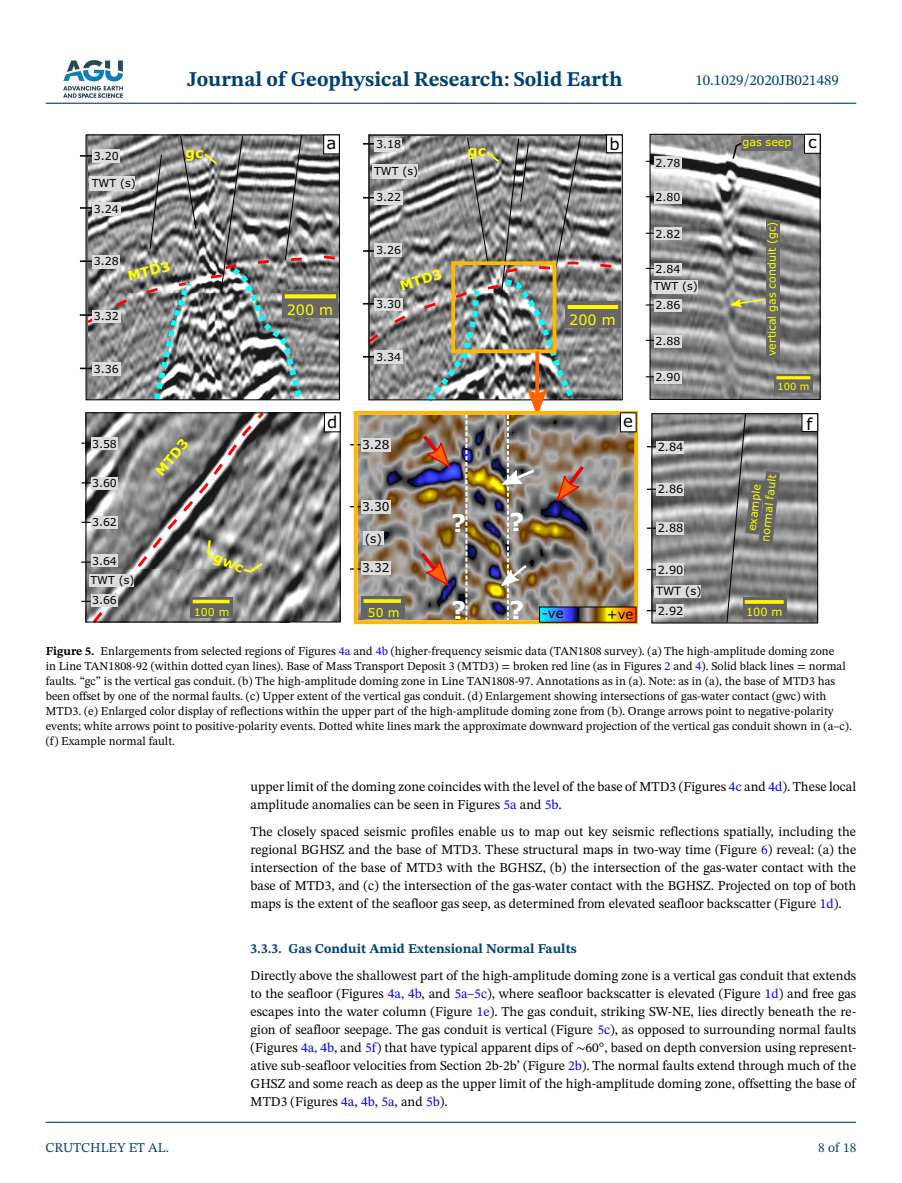
<style>
.page{position:relative;width:902px;height:1183px;background:#fff}
.page>*{position:absolute;margin:0;border:0;box-sizing:border-box;transform-origin:0 0}
.t1{font:700 24.75px "Verdana";color:#fff}
.t2{font:700 24.45px "Verdana";color:#fff}
.t3{font:700 21px "STIX Two Text";color:#004174}
.t4{font:16.5px "Verdana";color:#000}
.t5{font:15px "STIX Two Text";color:#004174}
.t6{font:14.4px "Verdana";color:#ff0}
.t7{font:700 14.25px "Verdana";color:#ff0}
.t8{font:700 13.65px "Verdana";color:#ff0}
.t9{font:13.5px/18px "STIX Two Text";color:#000;text-align:justify}
.t10{font:700 13.5px "STIX Two Text";color:#004174}
.t11{font:13.5px "STIX Two Text";color:#004174}
.t12{font:13.2px "Verdana";color:#000}
.t13{font:12.15px "Verdana";color:#000}
.t14{font:12.15px "Verdana";color:#ff0}
.t15{font:12px/15px "STIX Two Text";color:#000}
.t16{font:11.4px "Verdana";color:#000}
.t17{font:11.4px "Verdana";color:#ff0}
.t18{font:10.95px "Verdana";color:#000}
.t19{font:10.95px "Verdana";color:#ff0}
.t20{font:9.9px "Verdana";color:#ff0}
.s1{font-weight:700}
.s2{color:#00f}
.s3{font-family:"STIX Two Math"}
</style>
<div class="page">
<img style="left:63px;top:60px;width:60px;height:38px">
<hr style="left:46px;top:103px;width:810px;height:1px;background:#004174">
<hr style="left:45px;top:1121px;width:810px;height:1px;background:#004174">
<svg style="left:85px;top:134px;width:735px;height:490px;background:#979897"></svg>
<div style="left:801px;top:413px;width:17px;height:18px;background:#fff;border:1px solid #000"></div>
<div style="left:323px;top:134px;width:17px;height:20px;background:#fff;border:1px solid #000"></div>
<div style="left:606px;top:135px;width:16px;height:18px;background:#fff;border:1px solid #000"></div>
<div style="left:804px;top:134px;width:16px;height:19px;background:#fff"></div>
<div style="left:804px;top:134px;width:16px;height:20px;border:1px solid #000"></div>
<div style="left:451px;top:261px;width:105px;height:92px;border:4px solid #ffb700"></div>
<svg style="left:535px;top:351px;width:4px;height:35px"></svg>
<svg style="left:499px;top:386px;width:49px;height:25px"></svg>
<svg style="left:354px;top:411px;width:284px;height:213px;background:#92816c"></svg>
<img style="left:541px;top:608px;width:93px;height:12px">
<div style="left:620px;top:412px;width:16px;height:20px;background:#fff;border:1px solid #000"></div>
<svg style="left:202px;top:151px;width:16px;height:15px"></svg>
<svg style="left:485px;top:150px;width:16px;height:14px"></svg>
<svg style="left:729px;top:297px;width:37px;height:10px"></svg>
<svg style="left:80px;top:254px;width:262px;height:370px;background:#90908f"></svg>
<h3 class="t3" style="left:187px;top:64px;width:437px">Journal of Geophysical Research: Solid Earth</h3>
<p class="t5" style="left:695px;top:69px;width:145px">10.1029/2020JB021489</p>
<p class="t4" style="left:326px;top:131px;width:11px">a</p>
<p class="t4" style="left:609px;top:133px;width:12px">b</p>
<p class="t4" style="left:808px;top:130px;width:10px">c</p>
<p class="t19" style="left:742px;top:134px;width:50px">gas seep</p>
<p class="t18" style="left:376px;top:137px;width:27px">3.18</p>
<p class="t7" style="left:185px;top:142px;width:20px">gc</p>
<p class="t7" style="left:467px;top:141px;width:20px">gc</p>
<p class="t18" style="left:94px;top:148px;width:27px">3.20</p>
<p class="t18" style="left:655px;top:155px;width:27px">2.78</p>
<p class="t18" style="left:655px;top:190px;width:27px">2.80</p>
<p class="t18" style="left:655px;top:226px;width:27px">2.82</p>
<p class="t18" style="left:655px;top:262px;width:27px">2.84</p>
<p class="t18" style="left:655px;top:298px;width:27px">2.86</p>
<p class="t18" style="left:374px;top:163px;width:46px">TWT (s)</p>
<p class="t18" style="left:92px;top:175px;width:46px">TWT (s)</p>
<p class="t18" style="left:376px;top:190px;width:27px">3.22</p>
<p class="t18" style="left:94px;top:201px;width:27px">3.24</p>
<p class="t19" style="left:764px;top:356px;width:136px;rotate:-90deg">vertical gas conduit (gc)</p>
<p class="t18" style="left:376px;top:242px;width:27px">3.26</p>
<p class="t18" style="left:94px;top:254px;width:27px">3.28</p>
<p class="t8" style="left:126px;top:266px;width:45px;rotate:-14deg">MTD3</p>
<p class="t8" style="left:397px;top:276px;width:45px;rotate:-17deg">MTD3</p>
<p class="t18" style="left:653px;top:279px;width:46px">TWT (s)</p>
<p class="t18" style="left:376px;top:296px;width:27px">3.30</p>
<p class="t6" style="left:287px;top:299px;width:48px">200 m</p>
<p class="t18" style="left:94px;top:308px;width:27px">3.32</p>
<p class="t6" style="left:569px;top:310px;width:48px">200 m</p>
<p class="t18" style="left:655px;top:333px;width:27px">2.88</p>
<p class="t18" style="left:655px;top:369px;width:27px">2.90</p>
<p class="t18" style="left:376px;top:349px;width:27px">3.34</p>
<p class="t18" style="left:94px;top:361px;width:27px">3.36</p>
<p class="t20" style="left:777px;top:380px;width:34px">100 m</p>
<p class="t18" style="left:92px;top:436px;width:26px">3.58</p>
<p class="t18" style="left:92px;top:475px;width:26px">3.60</p>
<p class="t18" style="left:92px;top:515px;width:26px">3.62</p>
<p class="t18" style="left:92px;top:553px;width:26px">3.64</p>
<p class="t18" style="left:90px;top:572px;width:45px">TWT (s)</p>
<p class="t18" style="left:92px;top:592px;width:26px">3.66</p>
<p class="t8" style="left:151px;top:468px;width:45px;rotate:-51deg">MTD3</p>
<p class="t19" style="left:194px;top:604px;width:37px">100 m</p>
<p class="t4" style="left:327px;top:411px;width:12px">d</p>
<p class="t13" style="left:362px;top:436px;width:29px">3.28</p>
<p class="t13" style="left:362px;top:498px;width:29px">3.30</p>
<p class="t13" style="left:365px;top:529px;width:19px">(s)</p>
<p class="t13" style="left:362px;top:559px;width:29px">3.32</p>
<h2 class="t2" style="left:451px;top:506px;width:17px">?</h2>
<p class="t14" style="left:368px;top:603px;width:33px">50 m</p>
<h2 class="t2" style="left:451px;top:592px;width:17px">?</h2>
<p class="t4" style="left:623px;top:409px;width:11px">e</p>
<h1 class="t1" style="left:509px;top:504px;width:17px">?</h1>
<h1 class="t1" style="left:509px;top:592px;width:17px">?</h1>
<p class="t12" style="left:542px;top:604px;width:23px">-ve</p>
<p class="t12" style="left:606px;top:604px;width:28px">+ve</p>
<p class="t16" style="left:657px;top:439px;width:27px">2.84</p>
<p class="t16" style="left:657px;top:481px;width:27px">2.86</p>
<p class="t16" style="left:657px;top:520px;width:27px">2.88</p>
<p class="t16" style="left:657px;top:561px;width:27px">2.90</p>
<p class="t16" style="left:657px;top:602px;width:27px">2.92</p>
<p class="t16" style="left:656px;top:583px;width:47px">TWT (s)</p>
<p class="t19" style="left:757px;top:540px;width:69px;rotate:-84deg">normal fault</p>
<p class="t19" style="left:744px;top:530px;width:48px;rotate:-84deg">example</p>
<p class="t4" style="left:806px;top:412px;width:7px">f</p>
<p class="t17" style="left:746px;top:604px;width:38px">100 m</p>
<p class="t15" style="left:46px;top:643px;width:807px"><span class="s1">Figure 5.</span> Enlargements from selected regions of Figures <span class="s2">4a</span> and <span class="s2">4b</span> (higher-frequency seismic data (TAN1808 survey). (a) The high-amplitude doming zone<br>in Line TAN1808-92 (within dotted cyan lines). Base of Mass Transport Deposit 3 (MTD3) = broken red line (as in Figures <span class="s2">2</span> and <span class="s2">4</span>). Solid black lines = normal faults. “gc” is the vertical gas conduit. (b) The high-amplitude doming zone in Line TAN1808-97. Annotations as in (a). Note: as in (a), the base of MTD3 has been offset by one of the normal faults. (c) Upper extent of the vertical gas conduit. (d) Enlargement showing intersections of gas-water contact (gwc) with MTD3. (e) Enlarged color display of reflections within the upper part of the high-amplitude doming zone from (b). Orange arrows point to negative-polarity events; white arrows point to positive-polarity events. Dotted white lines mark the approximate downward projection of the vertical gas conduit shown in (a–c). (f) Example normal fault.</p>
<p class="t11" style="left:45px;top:1137px;width:125px">CRUTCHLEY ET AL.</p>
<p class="t9" style="left:250px;top:777px;width:607px">upper limit of the doming zone coincides with the level of the base of MTD3 (Figures <span class="s2">4c</span> and <span class="s2">4d</span>). These local amplitude anomalies can be seen in Figures <span class="s2">5a</span> and <span class="s2">5b</span>.</p>
<p class="t9" style="left:250px;top:822px;width:607px">The closely spaced seismic profiles enable us to map out key seismic reflections spatially, including the regional BGHSZ and the base of MTD3. These structural maps in two-way time (Figure <span class="s2">6</span>) reveal: (a) the intersection of the base of MTD3 with the BGHSZ, (b) the intersection of the gas-water contact with the base of MTD3, and (c) the intersection of the gas-water contact with the BGHSZ. Projected on top of both maps is the extent of the seafloor gas seep, as determined from elevated seafloor backscatter (Figure <span class="s2">1d</span>).</p>
<p class="t10" style="left:250px;top:938px;width:328px">3.3.3. Gas Conduit Amid Extensional Normal Faults</p>
<p class="t9" style="left:250px;top:966px;width:607px">Directly above the shallowest part of the high-amplitude doming zone is a vertical gas conduit that extends to the seafloor (Figures <span class="s2">4a, 4b</span>, and <span class="s2">5a–5c</span>), where seafloor backscatter is elevated (Figure <span class="s2">1d</span>) and free gas escapes into the water column (Figure <span class="s2">1e</span>). The gas conduit, striking SW-NE, lies directly beneath the re&shy;gion of seafloor seepage. The gas conduit is vertical (Figure <span class="s2">5c</span>), as opposed to surrounding normal faults (Figures <span class="s2">4a, 4b</span>, and <span class="s2">5f</span>) that have typical apparent dips of <span class="s3">∼</span>60°, based on depth conversion using represent&shy;ative sub-seafloor velocities from Section 2b-2b’ (Figure <span class="s2">2b</span>). The normal faults extend through much of the GHSZ and some reach as deep as the upper limit of the high-amplitude doming zone, offsetting the base of MTD3 (Figures <span class="s2">4a</span>, <span class="s2">4b</span>, <span class="s2">5a</span>, and <span class="s2">5b</span>).</p>
<p class="t11" style="left:818px;top:1137px;width:40px">8 of 18</p>
</div>
